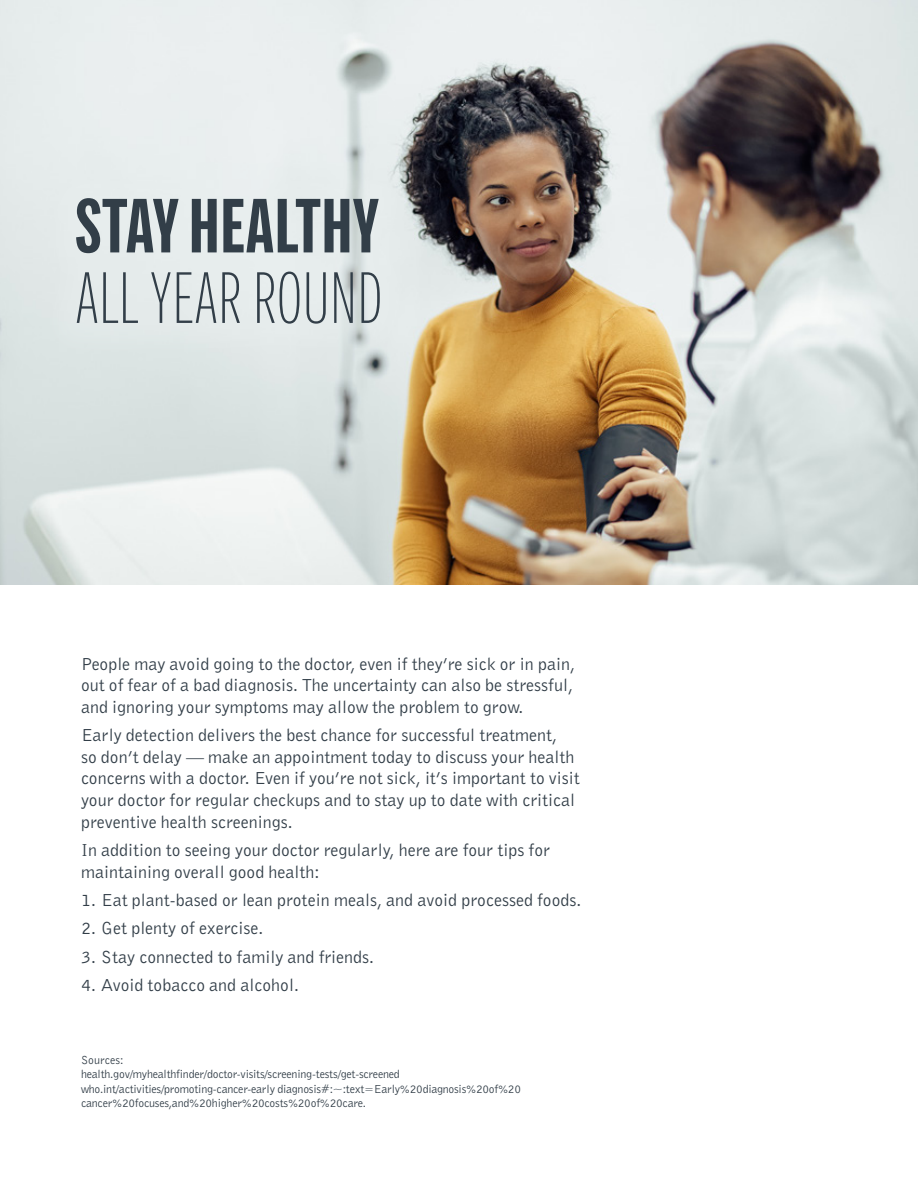
<style>
.page{position:relative;width:918px;height:1188px;background:#fff}
.page>*{position:absolute;margin:0;border:0;box-sizing:border-box;transform-origin:0 0}
.t1{font:700 76.5px "Alrightv 2 Compressed LP";color:#323e48}
.t2{font:100 72.3px "Alrightv 2 Compressed LP";color:#323e48}
.t3{font:18px/21.6px "Bell Gothic";color:#323e48}
.t4{font:12px/14.4px "Bell Gothic";letter-spacing:-.02em;color:#323e48}
.t5{font:12px "Bell Gothic";color:#323e48}
</style>
<div class="page">
<img style="left:0;top:0;width:918px;height:585px">
<div style="left:39px;top:161px;width:378px;height:200px;background:#eaf0f0"></div>
<p class="t1" style="left:75px;top:171px;width:306px">STAY HEALTHY</p>
<p class="t2" style="left:75px;top:249px;width:309px">ALL YEAR ROUND</p>
<p class="t3" style="left:81px;top:652px;width:496px;text-align:justify">People may avoid going to the doctor, even if they’re sick or in pain, out of fear of a bad diagnosis. The uncertainty can also be stressful, and ignoring your symptoms may allow the problem to grow.</p>
<p class="t3" style="left:81px;top:724px;width:500px">Early detection delivers the best chance for successful treatment,<br>so don’t delay — make an appointment today to discuss your health concerns with a doctor. Even if you’re not sick, it’s important to visit your doctor for regular checkups and to stay up to date with critical preventive health screenings.</p>
<p class="t3" style="left:81px;top:839px;width:471px">In addition to seeing your doctor regularly, here are four tips for maintaining overall good health:</p>
<p class="t3" style="left:81px;top:889px;width:502px">1. Eat plant-based or lean protein meals, and avoid processed foods.</p>
<p class="t3" style="left:81px;top:917px;width:184px">2. Get plenty of exercise.</p>
<p class="t3" style="left:81px;top:945px;width:295px">3. Stay connected to family and friends.</p>
<p class="t3" style="left:81px;top:974px;width:220px">4. Avoid tobacco and alcohol.</p>
<p class="t5" style="left:81px;top:1052px;width:44px">Sources:</p>
<p class="t4" style="left:81px;top:1067px;width:320px">health.gov/myhealthfinder/doctor-visits/screening-tests/get-screened</p>
<p class="t4" style="left:81px;top:1081px;width:442px">who.int/activities/promoting-cancer-early diagnosis#:~:text=Early%20diagnosis%20of%20 cancer%20focuses,and%20higher%20costs%20of%20care.</p>
</div>
